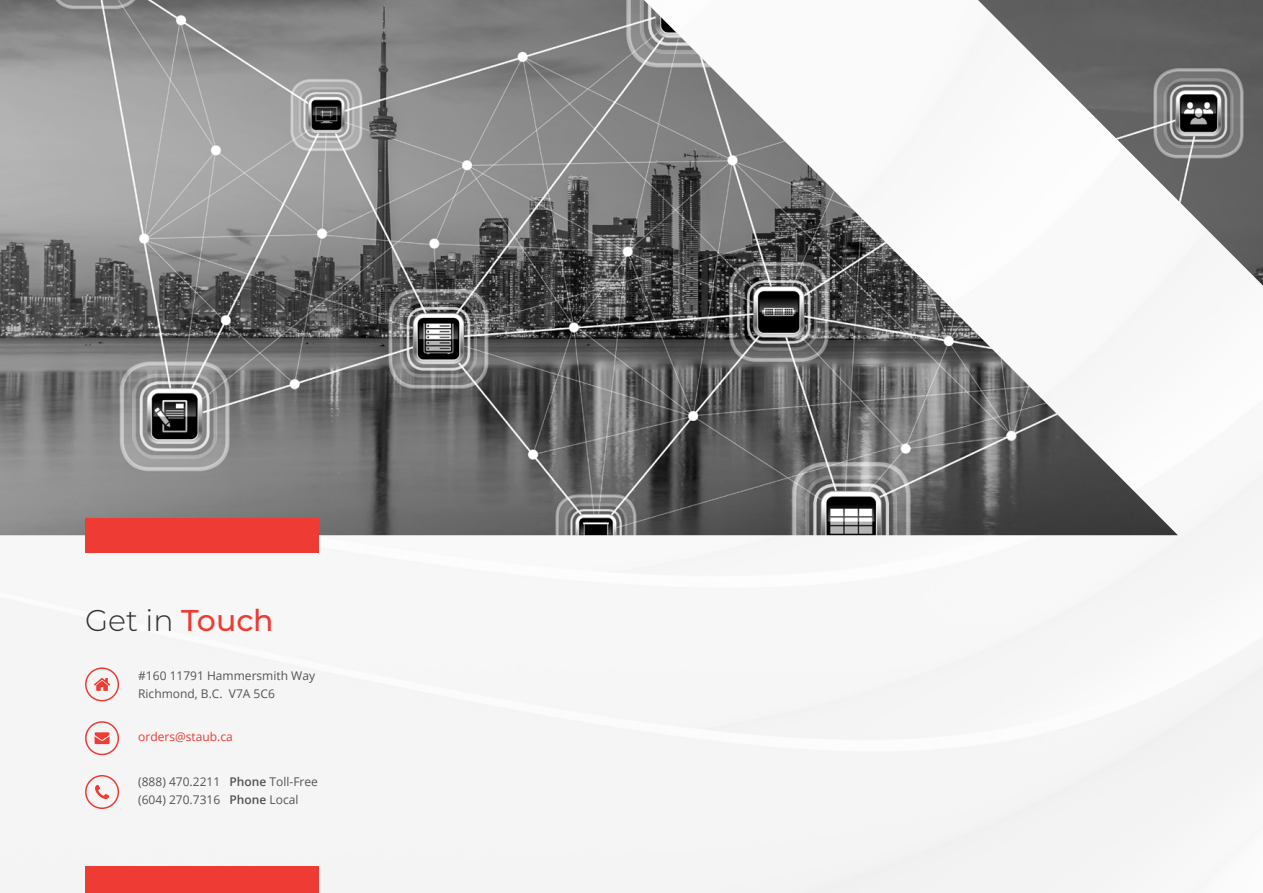
<style>
.page{position:relative;width:1263px;height:893px;background:#fff}
.page>*{position:absolute;margin:0;border:0;box-sizing:border-box;transform-origin:0 0}
.t1{font:300 30px "Montserrat";color:#31302f}
.t2{font:12px/18px "Open Sans";color:#555255}
.t3{font:12px "Open Sans";color:#ee3b33}
.s1{font-weight:500;color:#ee3b33}
.s2{font-weight:600}
</style>
<div class="page">
<div style="left:0;top:473px;width:1263px;height:420px;background:#f5f5f5"></div>
<img style="left:1178px;top:0;width:85px;height:286px">
<img style="left:0;top:0;width:1178px;height:535px">
<div style="left:85px;top:518px;width:234px;height:34px;background:#ee3b33"></div>
<div style="left:85px;top:775px;width:34px;height:34px;border:2px solid #ee3b33;border-radius:50%"></div>
<svg style="left:95px;top:785px;width:14px;height:14px"></svg>
<div style="left:85px;top:721px;width:34px;height:34px;border:2px solid #ee3b33;border-radius:50%"></div>
<svg style="left:95px;top:732px;width:15px;height:12px"></svg>
<div style="left:85px;top:667px;width:34px;height:34px;border:2px solid #ee3b33;border-radius:50%"></div>
<svg style="left:94px;top:678px;width:16px;height:13px"></svg>
<div style="left:85px;top:867px;width:234px;height:26px;background:#ee3b33"></div>
<h1 class="t1" style="left:85px;top:600px;width:190px">Get in <span class="s1">Touch</span></h1>
<p class="t2" style="left:138px;top:666px;width:178px">#160 11791 Hammersmith Way<br>Richmond, B.C. V7A 5C6</p>
<p class="t3" style="left:138px;top:729px;width:96px">orders@staub.ca</p>
<p class="t2" style="left:138px;top:773px;width:181px">(888) 470.2211 <span class="s2">Phone</span> Toll-Free (604) 270.7316 <span class="s2">Phone</span> Local</p>
</div>
